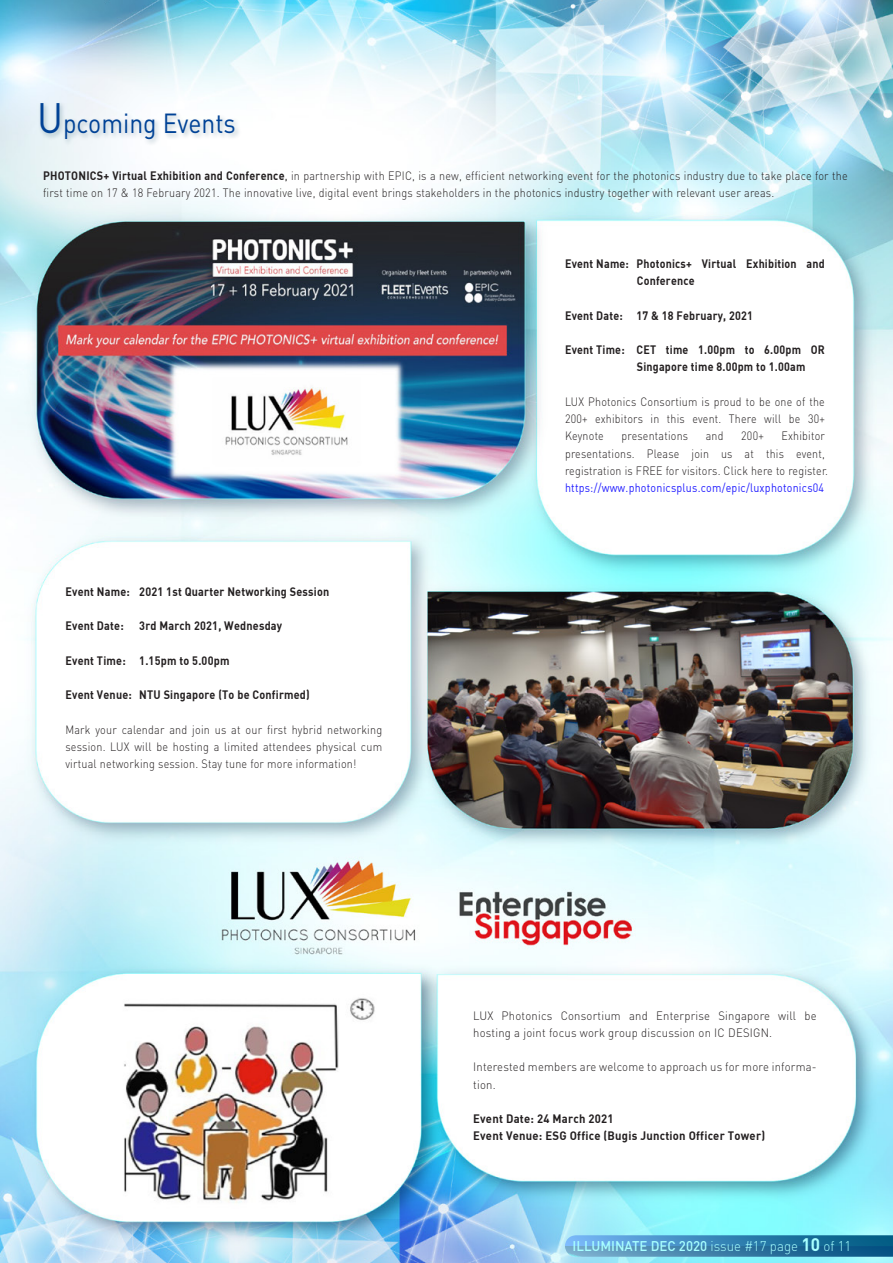
<style>
.page{position:relative;width:893px;height:1263px;background:#fff}
.page>*{position:absolute;margin:0;border:0;box-sizing:border-box;transform-origin:0 0}
.t1{font:27.3px "DIN";color:#004296;scale:.9 1}
.t2{font:500 13.95px "DIN";color:#a8ffff;scale:.95 1}
.t3{font:300 12px/17.2px "DIN";letter-spacing:.02em;color:#231f20;scale:.9 1}
.t4{font:300 12px/17.2px "DIN";letter-spacing:.02em;color:#231f20;text-align:justify;scale:.89 1}
.t5{font:300 12px/17.2px "DIN";letter-spacing:.02em;color:#231f20;scale:.94 1}
.t6{font:12px/17.2px "DIN Bold";letter-spacing:.02em;color:#231f20;scale:.89 1}
.t7{font:12px "DIN Bold";letter-spacing:.02em;color:#231f20;scale:.9 1}
.t8{font:12px/17.2px "DIN Bold";letter-spacing:.02em;color:#231f20;scale:.94 1}
.t9{font:12px "DIN";letter-spacing:.02em;color:#231fff;scale:.89 1}
.s1{font-size:42px}
.s2{font-family:"DIN Bold";font-weight:400}
.s3{font-weight:400}
.s4{font-weight:300}
.s5{font-weight:700;font-size:18px}
</style>
<div class="page">
<img style="left:0;top:0;width:893px;height:1263px">
<img style="left:33px;top:93px;width:212px;height:58px">
<svg style="left:565px;top:1235px;width:328px;height:22px"></svg>
<h1 class="t1" style="left:37px;top:106px;width:222px"><span class="s1">U</span>pcoming Events</h1>
<p class="t3" style="left:43px;top:167px;width:896px"><span class="s2">PHOTONICS+ Virtual Exhibition and Conference</span><span class="s3">,</span> in partnership with EPIC, is a new, efficient networking event for the photonics industry due to take place for the first time on 17 &amp; 18 February 2021. The innovative live, digital event brings stakeholders in the photonics industry together with relevant user areas.</p>
<p class="t7" style="left:65px;top:583px;width:295px">Event Name: 2021 1st Quarter Networking Session</p>
<p class="t7" style="left:65px;top:618px;width:66px">Event Date:</p>
<p class="t7" style="left:139px;top:618px;width:160px">3rd March 2021, Wednesday</p>
<p class="t7" style="left:65px;top:652px;width:184px">Event Time: 1.15pm to 5.00pm</p>
<p class="t7" style="left:65px;top:687px;width:273px">Event Venue: NTU Singapore (To be Confirmed)</p>
<p class="t3" style="left:65px;top:721px;width:353px;text-align:justify">Mark your calendar and join us at our first hybrid networking session. LUX will be hosting a limited attendees physical cum virtual networking session. Stay tune for more information!</p>
<p class="t6" style="left:637px;top:254px;width:213px;text-indent:-72px">Event Name: Photonics+ Virtual Exhibition and<br>Conference</p>
<p class="t6" style="left:565px;top:306px;width:213px">Event Date: 17 &amp; 18 February, 2021</p>
<p class="t6" style="left:637px;top:341px;width:213px;text-indent:-72px">Event Time: CET time 1.00pm to 6.00pm OR<br>Singapore time 8.00pm to 1.00am</p>
<p class="t4" style="left:565px;top:393px;width:293px">LUX Photonics Consortium is proud to be one of the 200+ exhibitors in this event. There will be 30+ Keynote</p>
<p class="t4" style="left:621px;top:427px;width:76px">presentations</p>
<p class="t4" style="left:706px;top:427px;width:21px">and</p>
<p class="t4" style="left:741px;top:427px;width:27px">200+</p>
<p class="t4" style="left:565px;top:427px;width:297px;text-align:left;text-indent:217px">Exhibitor presentations. Please join us at this event, registration is FREE for visitors. Click here to register.</p>
<p class="t9" style="left:565px;top:480px;width:293px">https://www.photonicsplus.com/epic/luxphotonics04</p>
<p class="t5" style="left:473px;top:1007px;width:367px">LUX Photonics Consortium and Enterprise Singapore will be hosting a joint focus work group discussion on IC DESIGN.</p>
<p class="t5" style="left:473px;top:1058px;width:367px">Interested members are welcome to approach us for more informa&shy;tion.</p>
<p class="t8" style="left:473px;top:1110px;width:312px">Event Date: 24 March 2021<br>Event Venue: ESG Office (Bugis Junction Officer Tower)</p>
<p class="t2" style="left:573px;top:1237px;width:295px">ILLUMINATE DEC 2020 <span class="s4">issue #17 page</span> <span class="s5">10</span> <span class="s4">of 11</span></p>
</div>
